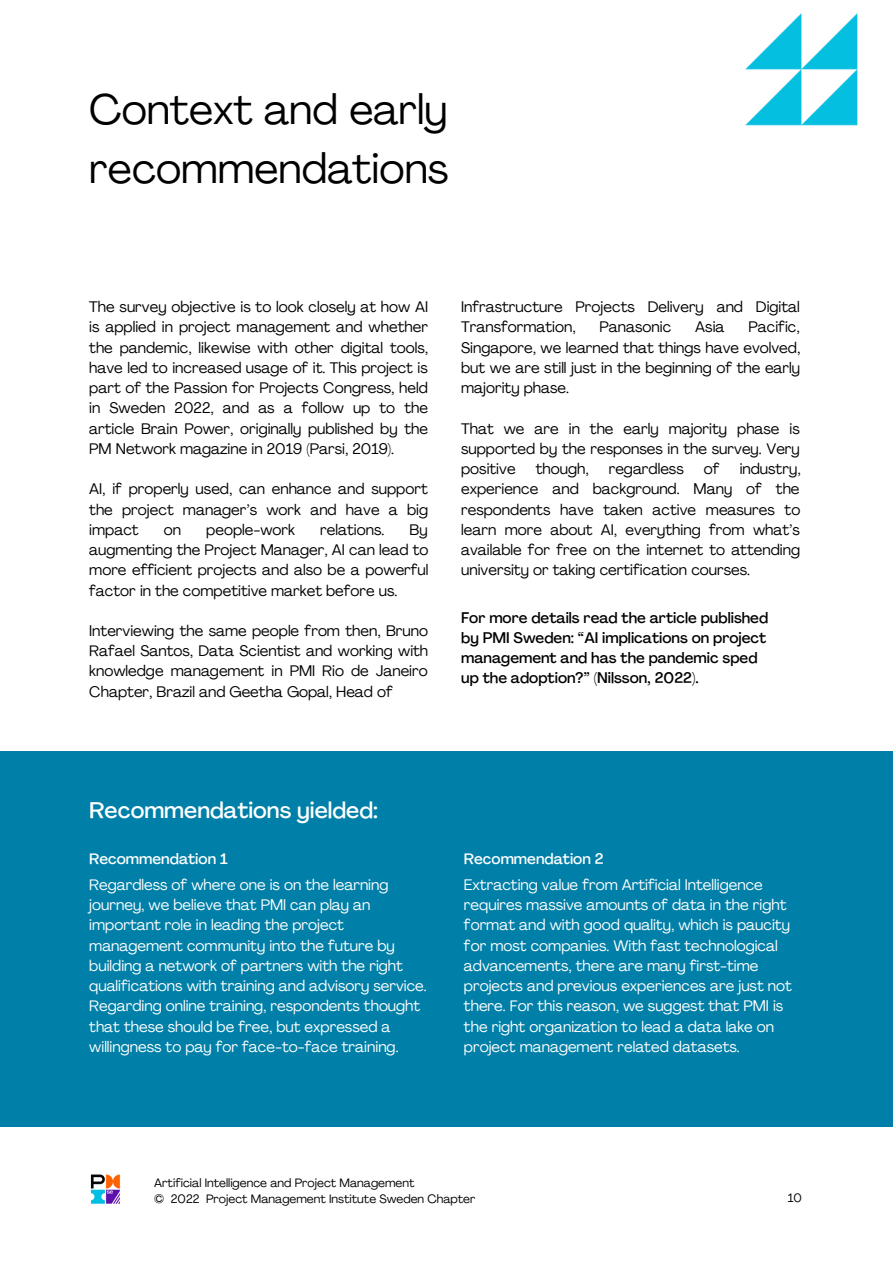
<style>
.page{position:relative;width:893px;height:1264px;background:#fff}
.page>*{position:absolute;margin:0;border:0;box-sizing:border-box;transform-origin:0 0}
.t1{font:42px/58.5px "Agrandir";color:#000}
.t2{font:500 22.5px "Agrandir";color:#fff}
.t3{font:15px/20.2px "Agrandir";color:#000;text-align:justify}
.t4{font:15px/20.2px "Agrandir";color:#fff}
.t5{font:500 15px/20.2px "Agrandir";color:#000}
.t6{font:500 15px "Agrandir";color:#fff}
.t7{font:12px/16px "Agrandir";color:#000}
</style>
<div class="page">
<img style="left:745px;top:13px;width:113px;height:113px">
<img style="left:90px;top:1174px;width:31px;height:30px">
<div style="left:0;top:751px;width:892px;height:376px;background:#0080a8"></div>
<h1 class="t1" style="left:89px;top:85px;width:361px">Context and early recommendations</h1>
<p class="t3" style="left:89px;top:298px;width:340px">The survey objective is to look closely at how AI is applied in project management and whether the pandemic, likewise with other digital tools, have led to increased usage of it. This project is part of the Passion for Projects Congress, held in Sweden 2022, and as a follow up to the article Brain Power, originally published by the PM Network magazine in 2019 (Parsi, 2019).</p>
<p class="t3" style="left:89px;top:480px;width:340px">AI, if properly used, can enhance and support the project manager’s work and have a big impact</p>
<p class="t3" style="left:164px;top:521px;width:19px">on</p>
<p class="t3" style="left:206px;top:521px;width:90px">people-work</p>
<p class="t3" style="left:320px;top:521px;width:66px">relations.</p>
<p class="t3" style="left:89px;top:521px;width:341px;text-indent:320px">By augmenting the Project Manager, AI can lead to more efficient projects and also be a powerful factor in the competitive market before us.</p>
<p class="t3" style="left:89px;top:622px;width:340px">Interviewing the same people from then, Bruno Rafael Santos, Data Scientist and working with knowledge management in PMI Rio de Janeiro Chapter, Brazil and Geetha Gopal, Head of</p>
<p class="t3" style="left:461px;top:298px;width:340px">Infrastructure Projects Delivery and Digital<br>Transformation,</p>
<p class="t3" style="left:461px;top:318px;width:340px;text-indent:287px">Pacific, Singapore, we learned that things have evolved, but we are still just in the beginning of the early majority phase.</p>
<p class="t3" style="left:461px;top:419px;width:340px">That we are in the early majority phase is supported by the responses in the survey. Very positive</p>
<p class="t3" style="left:599px;top:318px;width:73px">Panasonic</p>
<p class="t3" style="left:695px;top:318px;width:31px">Asia</p>
<p class="t3" style="left:535px;top:460px;width:54px">though,</p>
<p class="t3" style="left:608px;top:460px;width:77px">regardless</p>
<p class="t3" style="left:703px;top:460px;width:17px">of</p>
<p class="t3" style="left:461px;top:460px;width:341px;text-indent:278px">industry, experience and background. Many of the respondents have taken active measures to learn more about AI, everything from what’s available for free on the internet to attending university or taking certification courses.</p>
<p class="t5" style="left:461px;top:609px;width:308px">For more details read the article published by PMI Sweden: “AI implications on project management and has the pandemic sped up the adoption?” (Nilsson, 2022).</p>
<h2 class="t2" style="left:89px;top:801px;width:290px">Recommendations yielded:</h2>
<p class="t6" style="left:89px;top:853px;width:140px">Recommendation 1</p>
<p class="t6" style="left:464px;top:853px;width:141px">Recommendation 2</p>
<p class="t4" style="left:89px;top:876px;width:339px">Regardless of where one is on the learning journey, we believe that PMI can play an important role in leading the project management community into the future by building a network of partners with the right qualifications with training and advisory service.<br>Regarding online training, respondents thought that these should be free, but expressed a willingness to pay for face-to-face training.</p>
<p class="t4" style="left:464px;top:876px;width:329px">Extracting value from Artificial Intelligence requires massive amounts of data in the right format and with good quality, which is paucity for most companies. With fast technological advancements, there are many first-time projects and previous experiences are just not there. For this reason, we suggest that PMI is the right organization to lead a data lake on project management related datasets.</p>
<p class="t7" style="left:154px;top:1176px;width:323px">Artificial Intelligence and Project Management<br>© 2022 Project Management Institute Sweden Chapter</p>
<p class="t7" style="left:787px;top:1190px;width:16px">10</p>
</div>
